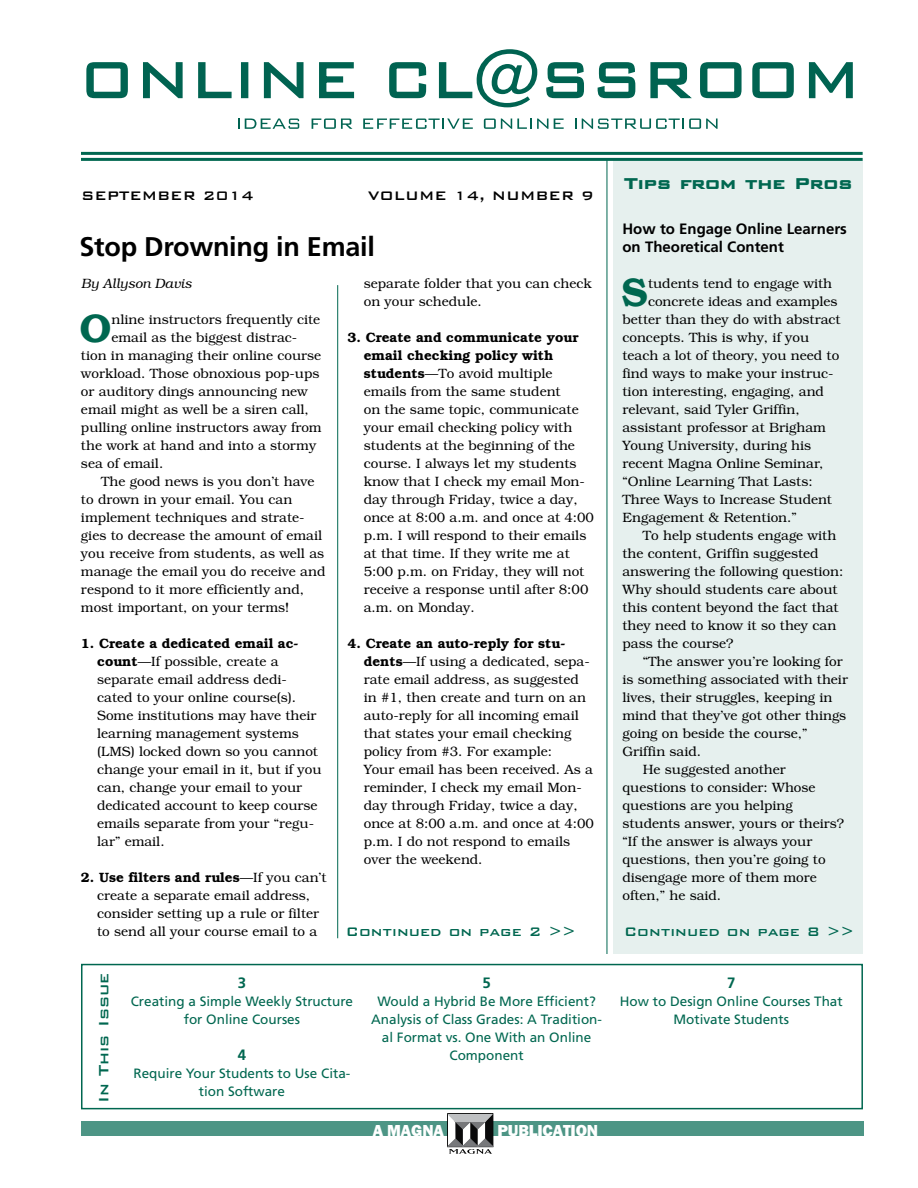
<style>
.page{position:relative;width:918px;height:1188px;background:#fff}
.page>*{position:absolute;margin:0;border:0;box-sizing:border-box;transform-origin:0 0}
.t1{font:600 39.9px "Bookman";color:#006750}
.t2{font:700 27px "Frutiger";letter-spacing:-.01em;color:#000}
.t3{font:800 21px "Bank Gothic EB";color:#006750}
.t4{font:700 18px "Bank Gothic";color:#006750}
.t5{font:500 16.5px "Bank Gothic BT";color:#006750}
.t6{font:500 16.5px "Bank Gothic BT";color:#000}
.t7{font:16.5px "Franklin Gothic FS Hvy";letter-spacing:-.01em;color:#fff}
.t8{font:700 15px/18px "Frutiger";color:#000}
.t9{font:700 15px "Frutiger";color:#006750}
.t10{font:300 13.5px/18px "Bookman";color:#000}
.t11{font:13.5px/18px "Frutiger";color:#006750;text-align:center}
.t12{font:italic 300 13.5px "Bookman";color:#000}
.s1{font-weight:600}
</style>
<div class="page">
<div style="left:613px;top:160px;width:250px;height:794px;background:#e6f0ee"></div>
<div style="left:81px;top:964px;width:782px;height:145px;border:2px solid #006750"></div>
<hr style="left:607px;top:160px;width:1px;height:794px;background:#006750">
<svg style="left:86px;top:62px;width:42px;height:37px"></svg>
<svg style="left:143px;top:62px;width:40px;height:37px"></svg>
<svg style="left:198px;top:62px;width:34px;height:37px"></svg>
<div style="left:241px;top:62px;width:7px;height:36px;background:#006351"></div>
<svg style="left:263px;top:62px;width:41px;height:37px"></svg>
<svg style="left:319px;top:62px;width:36px;height:37px"></svg>
<svg style="left:389px;top:62px;width:38px;height:37px"></svg>
<svg style="left:438px;top:49px;width:100px;height:59px"></svg>
<svg style="left:546px;top:62px;width:38px;height:37px"></svg>
<svg style="left:597px;top:62px;width:39px;height:37px"></svg>
<svg style="left:650px;top:62px;width:92px;height:37px"></svg>
<svg style="left:752px;top:62px;width:42px;height:37px"></svg>
<svg style="left:808px;top:62px;width:45px;height:37px"></svg>
<svg style="left:238px;top:119px;width:61px;height:10px"></svg>
<svg style="left:312px;top:119px;width:40px;height:10px"></svg>
<svg style="left:363px;top:119px;width:110px;height:10px"></svg>
<svg style="left:484px;top:119px;width:64px;height:10px"></svg>
<svg style="left:554px;top:119px;width:10px;height:10px"></svg>
<svg style="left:575px;top:119px;width:143px;height:10px"></svg>
<hr style="left:81px;top:152px;width:782px;height:3px;background:#006750">
<hr style="left:81px;top:158px;width:782px;height:3px;background:#006750">
<div style="left:81px;top:1121px;width:783px;height:15px;background:#4d9585"></div>
<hr style="left:337px;top:285px;width:1px;height:653px;background:#006750">
<div style="left:447px;top:1113px;width:46px;height:34px;border:1px solid #000"></div>
<svg style="left:448px;top:1114px;width:45px;height:40px;background:#939495"></svg>
<h3 class="t3" style="left:625px;top:172px;width:229px">Tips from the Pros</h3>
<p class="t8" style="left:622px;top:220px;width:226px">How to Engage Online Learners on Theoretical Content</p>
<h1 class="t1" style="left:622px;top:269px;width:28px">S</h1>
<p class="t10" style="left:648px;top:275px;width:186px">tudents tend to engage with</p>
<p class="t6" style="left:368px;top:187px;width:227px">VOLUME 14, NUMBER 9</p>
<h2 class="t2" style="left:80px;top:231px;width:297px">Stop Drowning in Email</h2>
<p class="t12" style="left:81px;top:276px;width:112px">By Allyson Davis</p>
<h1 class="t1" style="left:80px;top:305px;width:33px">O</h1>
<p class="t10" style="left:112px;top:311px;width:210px">nline instructors frequently cite</p>
<p class="t6" style="left:81px;top:187px;width:174px">SEPTEMBER 2014</p>
<p class="t10" style="left:364px;top:274px;width:230px">separate folder that you can check on your schedule.</p>
<p class="t10" style="left:364px;top:328px;width:232px;text-indent:-16px"><span class="s1">3. Create and communicate your email checking policy with students</span>—To avoid multiple emails from the same student<br>on the same topic, communicate your email checking policy with students at the beginning of the course. I always let my students know that I check my email Mon&shy;day through Friday, twice a day, once at 8:00 a.m. and once at 4:00 p.m. I will respond to their emails at that time. If they write me at<br>5:00 p.m. on Friday, they will not receive a response until after 8:00 a.m. on Monday.</p>
<p class="t10" style="left:364px;top:634px;width:232px;text-indent:-16px"><span class="s1">4. Create an auto-reply for stu&shy;dents</span>—If using a dedicated, sepa&shy;rate email address, as suggested in #1, then create and turn on an auto-reply for all incoming email that states your email checking policy from #3. For example:<br>Your email has been received. As a reminder, I check my email Mon&shy;day through Friday, twice a day, once at 8:00 a.m. and once at 4:00 p.m. I do not respond to emails over the weekend.</p>
<p class="t10" style="left:648px;top:293px;width:191px">concrete ideas and examples</p>
<p class="t10" style="left:622px;top:311px;width:220px">better than they do with abstract</p>
<p class="t10" style="left:622px;top:329px;width:188px">concepts. This is why, if you</p>
<p class="t10" style="left:622px;top:347px;width:218px">teach a lot of theory, you need to</p>
<p class="t10" style="left:622px;top:365px;width:213px">find ways to make your instruc-</p>
<p class="t10" style="left:622px;top:383px;width:203px">tion interesting, engaging, and</p>
<p class="t10" style="left:622px;top:401px;width:179px">relevant, said Tyler Griffin,</p>
<p class="t10" style="left:622px;top:419px;width:205px">assistant professor at Brigham</p>
<p class="t10" style="left:622px;top:437px;width:190px">Young University, during his</p>
<p class="t10" style="left:622px;top:455px;width:202px">recent Magna Online Seminar,</p>
<p class="t10" style="left:622px;top:473px;width:192px">“Online Learning That Lasts:</p>
<p class="t10" style="left:622px;top:491px;width:211px">Three Ways to Increase Student</p>
<p class="t10" style="left:622px;top:509px;width:176px">Engagement &amp; Retention.”</p>
<p class="t10" style="left:643px;top:527px;width:195px">To help students engage with</p>
<p class="t10" style="left:622px;top:544px;width:198px">the content, Griffin suggested</p>
<p class="t10" style="left:622px;top:562px;width:222px">answering the following question:</p>
<p class="t10" style="left:622px;top:580px;width:217px">Why should students care about</p>
<p class="t10" style="left:622px;top:598px;width:218px">this content beyond the fact that</p>
<p class="t10" style="left:622px;top:616px;width:215px">they need to know it so they can</p>
<p class="t10" style="left:622px;top:634px;width:112px">pass the course?</p>
<p class="t10" style="left:643px;top:652px;width:201px">“The answer you’re looking for</p>
<p class="t10" style="left:622px;top:670px;width:227px">is something associated with their</p>
<p class="t10" style="left:622px;top:688px;width:212px">lives, their struggles, keeping in</p>
<p class="t10" style="left:622px;top:706px;width:225px">mind that they’ve got other things</p>
<p class="t10" style="left:622px;top:724px;width:187px">going on beside the course,”</p>
<p class="t10" style="left:622px;top:742px;width:80px">Griffin said.</p>
<p class="t10" style="left:643px;top:760px;width:145px">He suggested another</p>
<p class="t10" style="left:622px;top:778px;width:195px">questions to consider: Whose</p>
<p class="t10" style="left:622px;top:796px;width:172px">questions are you helping</p>
<p class="t10" style="left:622px;top:814px;width:223px">students answer, yours or theirs?</p>
<p class="t10" style="left:622px;top:832px;width:191px">“If the answer is always your</p>
<p class="t10" style="left:622px;top:850px;width:205px">questions, then you’re going to</p>
<p class="t10" style="left:622px;top:868px;width:196px">disengage more of them more</p>
<p class="t10" style="left:622px;top:886px;width:100px">often,” he said.</p>
<p class="t10" style="left:112px;top:329px;width:187px">email as the biggest distrac-</p>
<p class="t10" style="left:81px;top:347px;width:242px">tion in managing their online course</p>
<p class="t10" style="left:81px;top:365px;width:240px">workload. Those obnoxious pop-ups</p>
<p class="t10" style="left:81px;top:383px;width:228px">or auditory dings announcing new</p>
<p class="t10" style="left:81px;top:401px;width:229px">email might as well be a siren call,</p>
<p class="t10" style="left:81px;top:419px;width:242px">pulling online instructors away from</p>
<p class="t10" style="left:81px;top:437px;width:237px">the work at hand and into a stormy</p>
<p class="t10" style="left:81px;top:455px;width:84px">sea of email.</p>
<p class="t10" style="left:101px;top:473px;width:215px">The good news is you don’t have</p>
<p class="t10" style="left:81px;top:491px;width:213px">to drown in your email. You can</p>
<p class="t10" style="left:81px;top:509px;width:225px">implement techniques and strate-</p>
<p class="t10" style="left:81px;top:527px;width:243px">gies to decrease the amount of email</p>
<p class="t10" style="left:81px;top:545px;width:245px">you receive from students, as well as</p>
<p class="t10" style="left:81px;top:563px;width:246px">manage the email you do receive and</p>
<p class="t10" style="left:81px;top:580px;width:225px">respond to it more efficiently and,</p>
<p class="t10" style="left:81px;top:598px;width:210px">most important, on your terms!</p>
<p class="t10" style="left:97px;top:634px;width:226px;text-indent:-16px"><span class="s1">1. Create a dedicated email ac&shy;count</span>—If possible, create a separate email address dedi&shy;cated to your online course(s).<br>Some institutions may have their learning management systems (LMS) locked down so you cannot change your email in it, but if you can, change your email to your dedicated account to keep course emails separate from your “regu&shy;lar” email.</p>
<p class="t10" style="left:97px;top:868px;width:231px;text-indent:-16px"><span class="s1">2. Use filters and rules</span>—If you can’t create a separate email address, consider setting up a rule or filter to send all your course email to a</p>
<p class="t5" style="left:346px;top:923px;width:232px">Continued on page 2 &gt;&gt;</p>
<p class="t5" style="left:624px;top:923px;width:232px">Continued on page 8 &gt;&gt;</p>
<h3 class="t4" style="left:94px;top:1103px;width:132px;rotate:-90deg">In This Issue</h3>
<p class="t9" style="left:238px;top:974px;width:10px">3</p>
<p class="t11" style="left:131px;top:992px;width:224px">Creating a Simple Weekly Structure for Online Courses</p>
<p class="t9" style="left:238px;top:1046px;width:10px">4</p>
<p class="t11" style="left:133px;top:1064px;width:218px">Require Your Students to Use Cita&shy;tion Software</p>
<p class="t9" style="left:482px;top:974px;width:10px">5</p>
<p class="t11" style="left:371px;top:992px;width:232px">Would a Hybrid Be More Efficient?<br>Analysis of Class Grades: A Tradition&shy;al Format vs. One With an Online<br>Component</p>
<p class="t7" style="left:373px;top:1121px;width:73px">A MAGNA</p>
<p class="t7" style="left:497px;top:1121px;width:102px">PUBLICATION</p>
<p class="t9" style="left:727px;top:974px;width:10px">7</p>
<p class="t11" style="left:620px;top:992px;width:224px">How to Design Online Courses That<br>Motivate Students</p>
</div>
